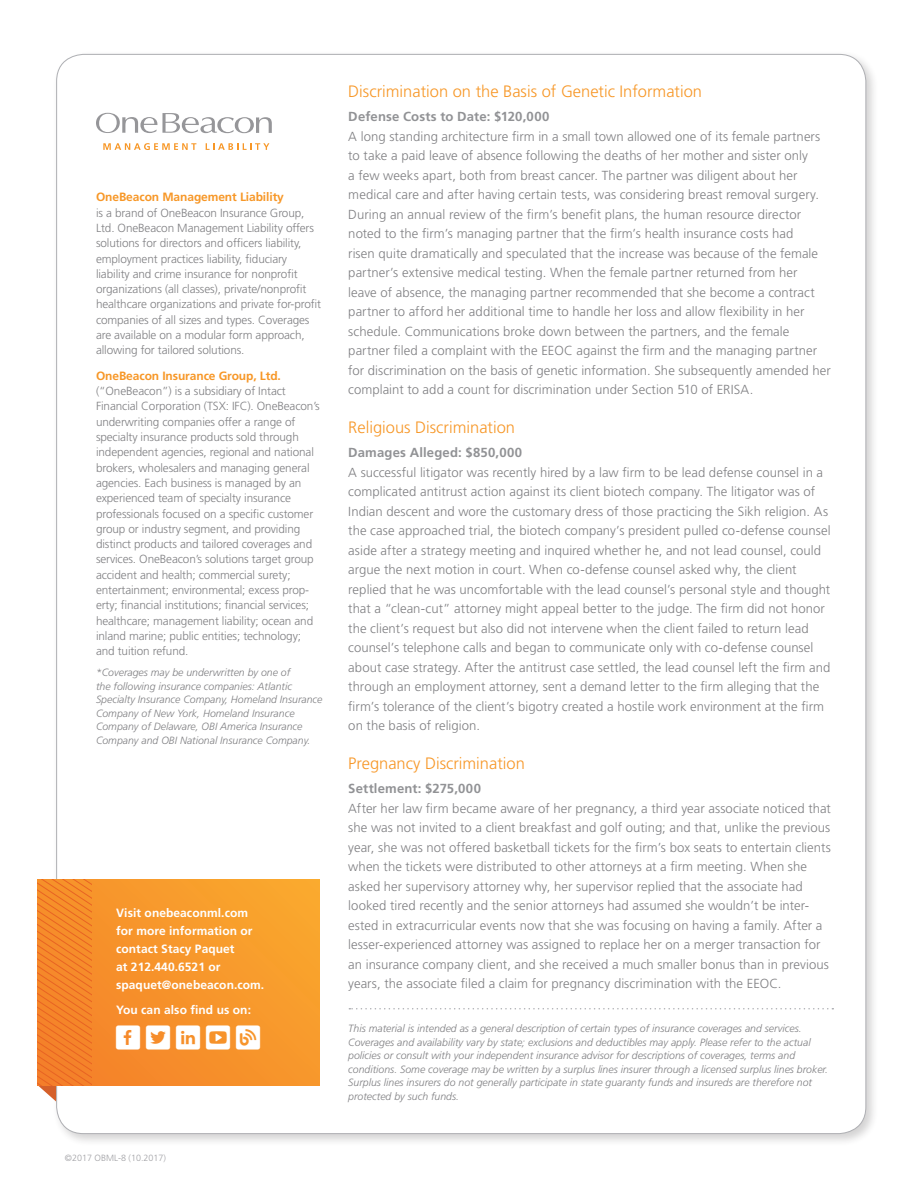
<style>
.page{position:relative;width:918px;height:1188px;background:#fff}
.page>*{position:absolute;margin:0;border:0;box-sizing:border-box;transform-origin:0 0}
.t1{font:300 16.5px "Frutiger";color:#f79727}
.t2{font:300 13.2px/19.5px "Frutiger";letter-spacing:.005em;color:#808083}
.t3{font:700 13.2px "Frutiger";letter-spacing:.01em;color:#919295}
.t4{font:700 12px/18px "Frutiger";letter-spacing:.005em;color:#fff}
.t5{font:700 12px "Frutiger";letter-spacing:-.01em;color:#f79727}
.t6{font:300 11.7px/15.3px "Frutiger";letter-spacing:-.01em;color:#808083}
.t7{font:italic 300 10.5px/13.5px "Frutiger";color:#808083}
.t8{font:300 9px "Frutiger";color:#a1a1a5}
</style>
<div class="page">
<div style="left:52px;top:50px;width:827px;height:1097px;background:#231f20;opacity:.2"></div>
<div style="left:57px;top:54px;width:809px;height:1080px;background:#fff;border-radius:27px"></div>
<div style="left:38px;top:879px;width:282px;height:207px;background:linear-gradient(to bottom,#f9a12d,#f68d2b)"></div>
<svg style="left:38px;top:879px;width:53px;height:223px;background:#f38935"></svg>
<svg style="left:349px;top:1008px;width:484px;height:2px"></svg>
<svg style="left:96px;top:113px;width:176px;height:20px"></svg>
<svg style="left:103px;top:143px;width:93px;height:7px"></svg>
<svg style="left:206px;top:143px;width:63px;height:7px"></svg>
<svg style="left:116px;top:1025px;width:24px;height:25px"></svg>
<svg style="left:146px;top:1025px;width:24px;height:25px"></svg>
<svg style="left:176px;top:1025px;width:24px;height:25px"></svg>
<svg style="left:206px;top:1025px;width:24px;height:25px"></svg>
<svg style="left:236px;top:1025px;width:24px;height:25px"></svg>
<p class="t5" style="left:96px;top:190px;width:189px">OneBeacon Management Liability</p>
<p class="t6" style="left:96px;top:205px;width:227px">is a brand of OneBeacon Insurance Group, Ltd. OneBeacon Management Liability offers solutions for directors and officers liability, employment practices liability, fiduciary liability and crime insurance for nonprofit organizations (all classes), private/nonprofit healthcare organizations and private for-profit companies of all sizes and types. Coverages are available on a modular form approach, allowing for tailored solutions.</p>
<p class="t5" style="left:96px;top:369px;width:186px">OneBeacon Insurance Group, Ltd.</p>
<p class="t6" style="left:96px;top:383px;width:225px">(“OneBeacon”) is a subsidiary of Intact Financial Corporation (TSX: IFC). OneBeacon’s underwriting companies offer a range of specialty insurance products sold through independent agencies, regional and national brokers, wholesalers and managing general agencies. Each business is managed by an experienced team of specialty insurance professionals focused on a specific customer group or industry segment, and providing distinct products and tailored coverages and services. OneBeacon’s solutions target group accident and health; commercial surety; entertainment; environmental; excess prop&shy;erty; financial institutions; financial services; healthcare; management liability; ocean and inland marine; public entities; technology; and tuition refund.</p>
<p class="t7" style="left:96px;top:666px;width:228px">*Coverages may be underwritten by one of<br>the following insurance companies: Atlantic Specialty Insurance Company, Homeland Insurance Company of New York, Homeland Insurance Company of Delaware, OBI America Insurance Company and OBI National Insurance Company.</p>
<p class="t4" style="left:116px;top:903px;width:150px">Visit onebeaconml.com for more information or contact Stacy Paquet<br>at 212.440.6521 or spaquet@onebeacon.com.</p>
<p class="t4" style="left:116px;top:1001px;width:136px">You can also find us on:</p>
<p class="t8" style="left:65px;top:1153px;width:103px">©2017 OBML-8 (10.2017)</p>
<p class="t1" style="left:348px;top:82px;width:355px">Discrimination on the Basis of Genetic Information</p>
<p class="t3" style="left:348px;top:109px;width:203px">Defense Costs to Date: $120,000</p>
<p class="t2" style="left:348px;top:126px;width:484px">A long standing architecture firm in a small town allowed one of its female partners to take a paid leave of absence following the deaths of her mother and sister only<br>a few weeks apart, both from breast cancer. The partner was diligent about her medical care and after having certain tests, was considering breast removal surgery.<br>During an annual review of the firm’s benefit plans, the human resource director noted to the firm’s managing partner that the firm’s health insurance costs had<br>risen quite dramatically and speculated that the increase was because of the female partner’s extensive medical testing. When the female partner returned from her<br>leave of absence, the managing partner recommended that she become a contract partner to afford her additional time to handle her loss and allow flexibility in her schedule. Communications broke down between the partners, and the female partner filed a complaint with the EEOC against the firm and the managing partner for discrimination on the basis of genetic information. She subsequently amended her complaint to add a count for discrimination under Section 510 of ERISA.</p>
<p class="t1" style="left:348px;top:418px;width:168px">Religious Discrimination</p>
<p class="t3" style="left:348px;top:445px;width:175px">Damages Alleged: $850,000</p>
<p class="t2" style="left:348px;top:462px;width:484px">A successful litigator was recently hired by a law firm to be lead defense counsel in a complicated antitrust action against its client biotech company. The litigator was of Indian descent and wore the customary dress of those practicing the Sikh religion. As the case approached trial, the biotech company’s president pulled co-defense counsel aside after a strategy meeting and inquired whether he, and not lead counsel, could argue the next motion in court. When co-defense counsel asked why, the client replied that he was uncomfortable with the lead counsel’s personal style and thought that a “clean-cut” attorney might appeal better to the judge. The firm did not honor the client’s request but also did not intervene when the client failed to return lead counsel’s telephone calls and began to communicate only with co-defense counsel about case strategy. After the antitrust case settled, the lead counsel left the firm and through an employment attorney, sent a demand letter to the firm alleging that the firm’s tolerance of the client’s bigotry created a hostile work environment at the firm on the basis of religion.</p>
<p class="t1" style="left:348px;top:754px;width:178px">Pregnancy Discrimination</p>
<p class="t3" style="left:348px;top:781px;width:134px">Settlement: $275,000</p>
<p class="t2" style="left:348px;top:798px;width:484px">After her law firm became aware of her pregnancy, a third year associate noticed that she was not invited to a client breakfast and golf outing; and that, unlike the previous year, she was not offered basketball tickets for the firm’s box seats to entertain clients when the tickets were distributed to other attorneys at a firm meeting. When she asked her supervisory attorney why, her supervisor replied that the associate had looked tired recently and the senior attorneys had assumed she wouldn’t be inter&shy;ested in extracurricular events now that she was focusing on having a family. After a lesser-experienced attorney was assigned to replace her on a merger transaction for an insurance company client, and she received a much smaller bonus than in previous years, the associate filed a claim for pregnancy discrimination with the EEOC.</p>
<p class="t7" style="left:348px;top:1022px;width:481px">This material is intended as a general description of certain types of insurance coverages and services.<br>Coverages and availability vary by state; exclusions and deductibles may apply. Please refer to the actual policies or consult with your independent insurance advisor for descriptions of coverages, terms and conditions. Some coverage may be written by a surplus lines insurer through a licensed surplus lines broker.<br>Surplus lines insurers do not generally participate in state guaranty funds and insureds are therefore not protected by such funds.</p>
</div>
